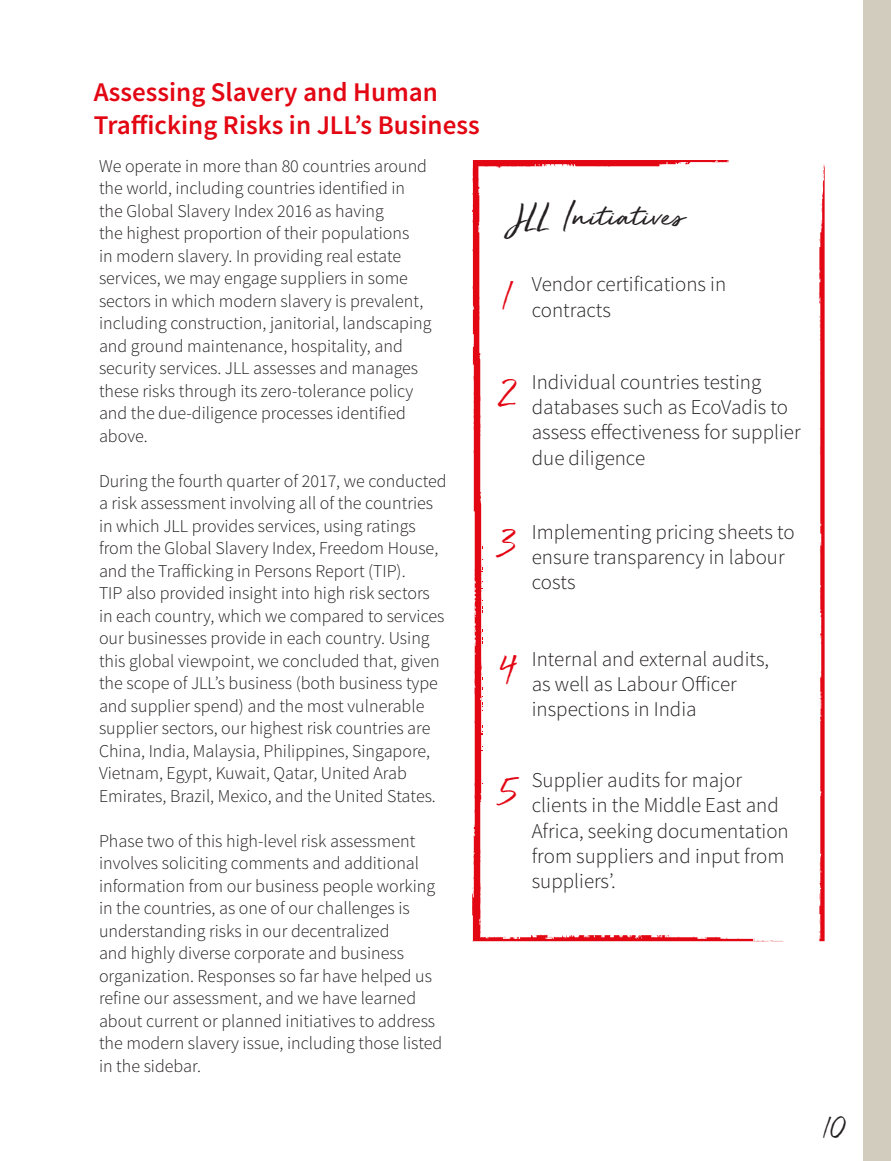
<style>
.page{position:relative;width:891px;height:1161px;background:#fff}
.page>*{position:absolute;margin:0;border:0;box-sizing:border-box;transform-origin:0 0}
.t1{font:40.5px "JLL Hand";color:#e30613}
.t2{font:34.5px "JLL Hand";color:#231f20}
.t3{font:30px "JLL Hand";color:#231f20}
.t4{font:600 27px/32.4px "Source Sans Pro";color:#e30613}
.t5{font:300 21px/25.2px "Source Sans Pro";color:#231f20}
.t6{font:300 18px/22.5px "Source Sans Pro";color:#231f20}
</style>
<div class="page">
<svg style="left:472px;top:160px;width:353px;height:781px"></svg>
<p class="t4" style="left:94px;top:77px;width:387px">Assessing Slavery and Human<br>Trafficking Risks in JLL’s Business</p>
<p class="t6" style="left:99px;top:155px;width:334px">We operate in more than 80 countries around the world, including countries identified in the Global Slavery Index 2016 as having<br>the highest proportion of their populations<br>in modern slavery. In providing real estate services, we may engage suppliers in some sectors in which modern slavery is prevalent, including construction, janitorial, landscaping and ground maintenance, hospitality, and security services. JLL assesses and manages these risks through its zero-tolerance policy and the due-diligence processes identified above.</p>
<p class="t6" style="left:99px;top:470px;width:349px">During the fourth quarter of 2017, we conducted a risk assessment involving all of the countries in which JLL provides services, using ratings from the Global Slavery Index, Freedom House, and the Trafficking in Persons Report (TIP).<br>TIP also provided insight into high risk sectors in each country, which we compared to services our businesses provide in each country. Using this global viewpoint, we concluded that, given the scope of JLL’s business (both business type and supplier spend) and the most vulnerable supplier sectors, our highest risk countries are China, India, Malaysia, Philippines, Singapore, Vietnam, Egypt, Kuwait, Qatar, United Arab Emirates, Brazil, Mexico, and the United States.</p>
<p class="t6" style="left:99px;top:830px;width:338px">Phase two of this high-level risk assessment involves soliciting comments and additional information from our business people working in the countries, as one of our challenges is understanding risks in our decentralized</p>
<p class="t6" style="left:99px;top:942px;width:345px">and highly diverse corporate and business organization. Responses so far have helped us refine our assessment, and we have learned about current or planned initiatives to address the modern slavery issue, including those listed in the sidebar.</p>
<p class="t2" style="left:510px;top:191px;width:179px">JLL Initiatives</p>
<p class="t1" style="left:503px;top:268px;width:10px">1</p>
<p class="t5" style="left:532px;top:272px;width:196px">Vendor certifications in contracts</p>
<p class="t1" style="left:497px;top:366px;width:22px">2</p>
<p class="t5" style="left:532px;top:370px;width:270px">Individual countries testing databases such as EcoVadis to assess effectiveness for supplier due diligence</p>
<p class="t1" style="left:497px;top:516px;width:21px">3</p>
<p class="t5" style="left:532px;top:519px;width:264px">Implementing pricing sheets to ensure transparency in labour costs</p>
<p class="t1" style="left:499px;top:642px;width:18px">4</p>
<p class="t5" style="left:532px;top:646px;width:239px">Internal and external audits, as well as Labour Officer inspections in India</p>
<p class="t1" style="left:497px;top:764px;width:21px">5</p>
<p class="t5" style="left:532px;top:768px;width:258px">Supplier audits for major clients in the Middle East and<br>Africa, seeking documentation from suppliers and input from suppliers’.</p>
<p class="t3" style="left:824px;top:1107px;width:24px">10</p>
</div>
